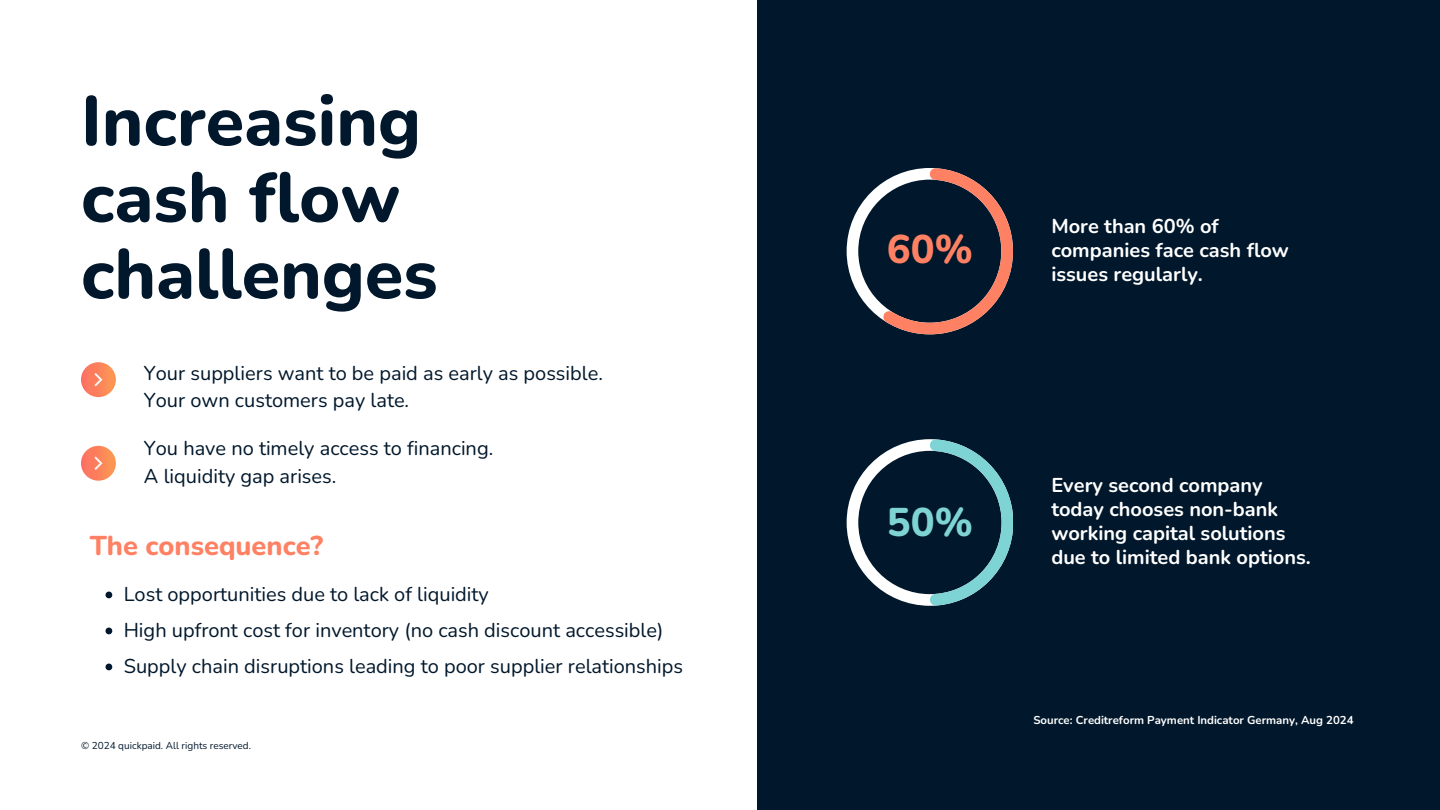
<style>
.page{position:relative;width:1440px;height:810px;background:#fff}
.page>*{position:absolute;margin:0;border:0;box-sizing:border-box;transform-origin:0 0}
.t1{font:800 70px/76.5px "Nunito";color:#01172b}
.t2{font:800 39.9px "Nunito";color:#7ed3d4}
.t3{font:800 39.8px "Nunito";color:#ff8163}
.t4{font:800 27.2px "Nunito";color:#ff8163}
.t5{font:20px/27.8px "Nunito";color:#01172b}
.t6{font:700 20px/24px "Nunito";color:#fff}
.t7{font:700 11.4px "Nunito";color:#fff}
.t8{font:10px "Nunito";color:#01172b}
</style>
<div class="page">
<div style="left:757px;top:0;width:683px;height:810px;background:#01172b"></div>
<svg style="left:106px;top:592px;width:6px;height:6px"></svg>
<svg style="left:106px;top:628px;width:6px;height:6px"></svg>
<svg style="left:106px;top:664px;width:6px;height:6px"></svg>
<svg style="left:847px;top:168px;width:166px;height:166px"></svg>
<svg style="left:847px;top:439px;width:166px;height:167px"></svg>
<svg style="left:81px;top:362px;width:35px;height:35px"></svg>
<svg style="left:95px;top:373px;width:7px;height:13px"></svg>
<svg style="left:81px;top:446px;width:35px;height:35px"></svg>
<svg style="left:95px;top:456px;width:7px;height:14px"></svg>
<h1 class="t1" style="left:81px;top:80px;width:358px">Increasing cash flow challenges</h1>
<p class="t5" style="left:144px;top:358px;width:461px">Your suppliers want to be paid as early as possible.<br>Your own customers pay late.</p>
<p class="t5" style="left:144px;top:433px;width:351px">You have no timely access to financing.<br>A liquidity gap arises.</p>
<h3 class="t4" style="left:90px;top:526px;width:235px">The consequence?</h3>
<p class="t5" style="left:124px;top:576px;width:561px;line-height:36px">Lost opportunities due to lack of liquidity<br>High upfront cost for inventory (no cash discount accessible)<br>Supply chain disruptions leading to poor supplier relationships</p>
<p class="t8" style="left:81px;top:739px;width:172px">© 2024 quickpaid. All rights reserved.</p>
<h3 class="t3" style="left:887px;top:221px;width:87px">60%</h3>
<p class="t6" style="left:1051px;top:214px;width:239px">More than 60% of companies face cash flow issues regularly.</p>
<h2 class="t2" style="left:887px;top:495px;width:87px">50%</h2>
<p class="t6" style="left:1051px;top:473px;width:261px">Every second company today chooses non-bank working capital solutions due to limited bank options.</p>
<p class="t7" style="left:1033px;top:712px;width:322px">Source: Creditreform Payment Indicator Germany, Aug 2024</p>
</div>
